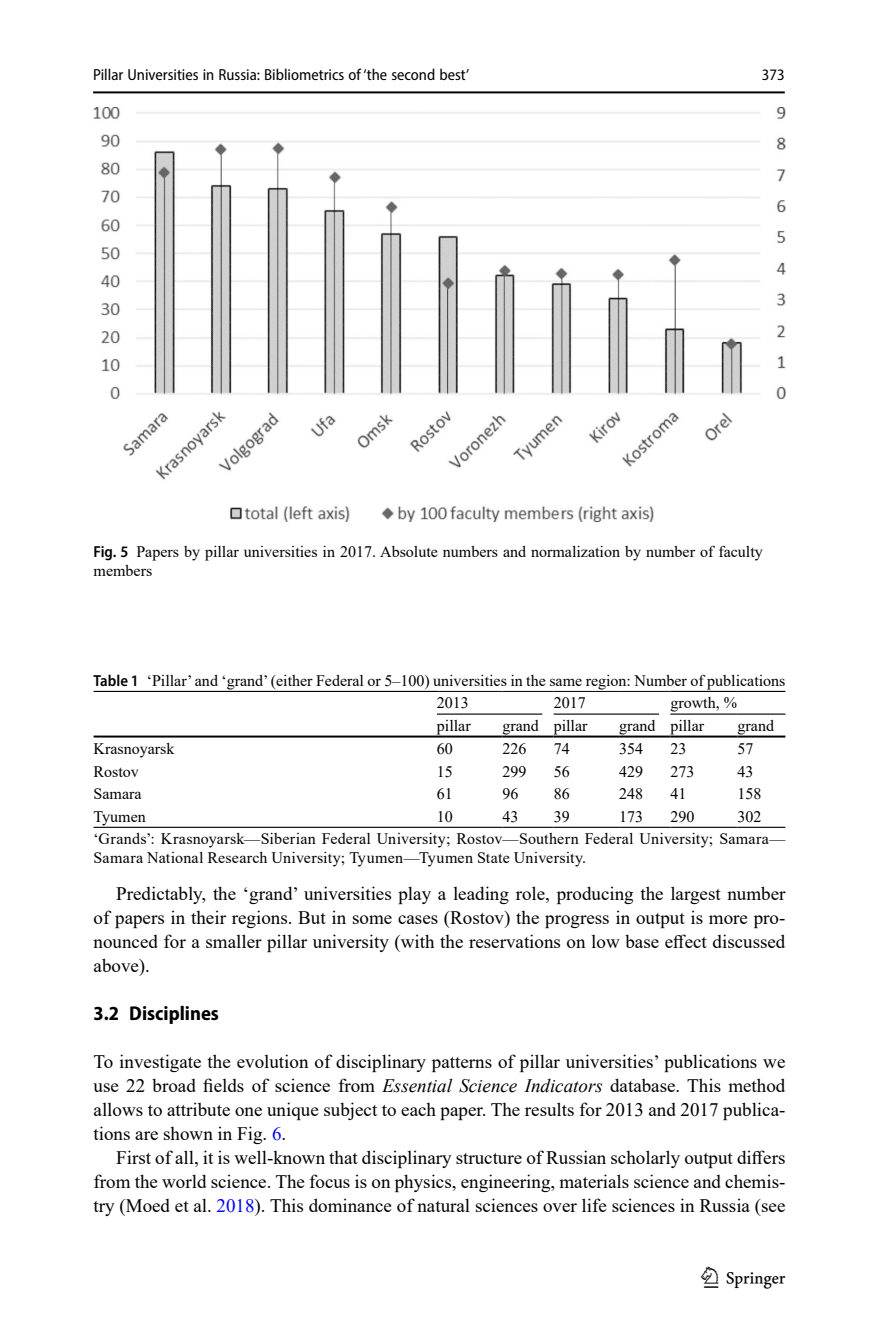
<style>
.page{position:relative;width:879px;height:1333px;background:#fff}
.page>*{position:absolute;margin:0;border:0;box-sizing:border-box;transform-origin:0 0}
.t1{font:30px "Springnew";color:#000}
.Head_2{font:700 semi-condensed 20px "Myriad Pro";color:#000}
.Body_Text_Indent{font:19px/24px "Times New Roman";color:#000;text-align:justify}
.Body_Text{font:19px/24px "Times New Roman";color:#000;text-align:justify}
.Table_Footnote{font:16px/18.4px "Times New Roman";letter-spacing:.015em;color:#000}
.Table_Caption{font:16px "Times New Roman";color:#000}
.Figure_Caption{font:16px/18.4px "Times New Roman";color:#000}
.Table_Body{font:16px "Times New Roman";color:#000}
.t2{font:semi-condensed 16px "Myriad Pro";color:#000}
.Table_Head{font:16px "Times New Roman";color:#000}
.Table_Head_Bridge_Ru{font:16px "Times New Roman";color:#000}
.s1{font-family:"Myriad Pro";font-weight:600;font-stretch:semi-condensed}
.s2{font-style:italic}
.s3{color:#00f}
</style>
<div class="page">
<hr style="left:93px;top:91px;width:692px;height:2px;background:#000">
<hr style="left:94px;top:735px;width:343px;height:2px;background:#000">
<hr style="left:94px;top:690px;width:343px;height:2px;background:#000">
<hr style="left:670px;top:690px;width:67px;height:2px;background:#000">
<hr style="left:737px;top:690px;width:48px;height:2px;background:#000">
<hr style="left:437px;top:735px;width:65px;height:2px;background:#000">
<hr style="left:502px;top:735px;width:52px;height:2px;background:#000">
<hr style="left:554px;top:735px;width:65px;height:2px;background:#000">
<hr style="left:619px;top:735px;width:51px;height:2px;background:#000">
<hr style="left:670px;top:713px;width:67px;height:1px;background:#000">
<hr style="left:670px;top:735px;width:67px;height:2px;background:#000">
<hr style="left:737px;top:713px;width:48px;height:1px;background:#000">
<hr style="left:737px;top:735px;width:48px;height:2px;background:#000">
<hr style="left:437px;top:826px;width:65px;height:1px;background:#000">
<hr style="left:502px;top:826px;width:52px;height:1px;background:#000">
<hr style="left:554px;top:826px;width:65px;height:1px;background:#000">
<hr style="left:619px;top:826px;width:51px;height:1px;background:#000">
<hr style="left:670px;top:826px;width:67px;height:1px;background:#000">
<hr style="left:737px;top:826px;width:48px;height:1px;background:#000">
<hr style="left:94px;top:826px;width:343px;height:1px;background:#000">
<hr style="left:437px;top:691px;width:65px;height:1px;background:#000">
<hr style="left:502px;top:691px;width:52px;height:1px;background:#000">
<hr style="left:554px;top:691px;width:65px;height:1px;background:#000">
<hr style="left:619px;top:691px;width:51px;height:1px;background:#000">
<hr style="left:437px;top:713px;width:105px;height:1px;background:#000">
<hr style="left:554px;top:713px;width:105px;height:1px;background:#000">
<img style="left:94px;top:108px;width:691px;height:413px">
<p class="t2" style="left:93px;top:65px;width:378px">Pillar Universities in Russia: Bibliometrics of ‘the second best’</p>
<p class="t2" style="left:762px;top:65px;width:24px">373</p>
<p class="Figure_Caption" style="left:94px;top:542px;width:671px"><span class="s1">Fig. 5</span> Papers by pillar universities in 2017. Absolute numbers and normalization by number of faculty members</p>
<p class="Table_Caption" style="left:94px;top:669px;width:693px"><span class="s1">Table 1</span> ‘Pillar’ and ‘grand’ (either Federal or 5–100) universities in the same region: Number of publications</p>
<p class="Table_Head_Bridge_Ru" style="left:437px;top:691px;width:33px">2013</p>
<p class="Table_Head_Bridge_Ru" style="left:554px;top:691px;width:33px">2017</p>
<p class="Table_Head" style="left:670px;top:691px;width:68px">growth, %</p>
<p class="Table_Head" style="left:437px;top:714px;width:35px">pillar</p>
<p class="Table_Head" style="left:502px;top:714px;width:38px">grand</p>
<p class="Table_Head" style="left:554px;top:714px;width:35px">pillar</p>
<p class="Table_Head" style="left:619px;top:714px;width:38px">grand</p>
<p class="Table_Head" style="left:670px;top:714px;width:35px">pillar</p>
<p class="Table_Head" style="left:737px;top:714px;width:38px">grand</p>
<p class="Table_Body" style="left:94px;top:737px;width:82px">Krasnoyarsk</p>
<p class="Table_Body" style="left:437px;top:737px;width:17px">60</p>
<p class="Table_Body" style="left:502px;top:737px;width:25px">226</p>
<p class="Table_Body" style="left:554px;top:737px;width:17px">74</p>
<p class="Table_Body" style="left:619px;top:737px;width:25px">354</p>
<p class="Table_Body" style="left:670px;top:737px;width:17px">23</p>
<p class="Table_Body" style="left:737px;top:737px;width:17px">57</p>
<p class="Table_Body" style="left:94px;top:760px;width:47px">Rostov</p>
<p class="Table_Body" style="left:437px;top:760px;width:17px">15</p>
<p class="Table_Body" style="left:502px;top:760px;width:25px">299</p>
<p class="Table_Body" style="left:554px;top:760px;width:17px">56</p>
<p class="Table_Body" style="left:619px;top:760px;width:25px">429</p>
<p class="Table_Body" style="left:670px;top:760px;width:25px">273</p>
<p class="Table_Body" style="left:737px;top:760px;width:17px">43</p>
<p class="Table_Body" style="left:94px;top:782px;width:49px">Samara</p>
<p class="Table_Body" style="left:437px;top:782px;width:17px">61</p>
<p class="Table_Body" style="left:502px;top:782px;width:17px">96</p>
<p class="Table_Body" style="left:554px;top:782px;width:17px">86</p>
<p class="Table_Body" style="left:619px;top:782px;width:25px">248</p>
<p class="Table_Body" style="left:670px;top:782px;width:17px">41</p>
<p class="Table_Body" style="left:737px;top:782px;width:25px">158</p>
<p class="Table_Body" style="left:94px;top:805px;width:54px">Tyumen</p>
<p class="Table_Body" style="left:437px;top:805px;width:17px">10</p>
<p class="Table_Body" style="left:502px;top:805px;width:17px">43</p>
<p class="Table_Body" style="left:554px;top:805px;width:17px">39</p>
<p class="Table_Body" style="left:619px;top:805px;width:25px">173</p>
<p class="Table_Body" style="left:670px;top:805px;width:25px">290</p>
<p class="Table_Body" style="left:737px;top:805px;width:25px">302</p>
<p class="Table_Footnote" style="left:94px;top:829px;width:693px">‘Grands’: Krasnoyarsk—Siberian Federal University; Rostov—Southern Federal University; Samara—<br>Samara National Research University; Tyumen—Tyumen State University.</p>
<p class="Body_Text_Indent" style="left:94px;top:881px;width:693px;text-indent:23px">Predictably, the ‘grand’ universities play a leading role, producing the largest number of papers in their regions. But in some cases (Rostov) the progress in output is more pro&shy;nounced for a smaller pillar university (with the reservations on low base effect discussed above).</p>
<p class="Head_2" style="left:94px;top:1000px;width:127px">3.2 Disciplines</p>
<p class="Body_Text" style="left:94px;top:1049px;width:693px">To investigate the evolution of disciplinary patterns of pillar universities’ publications we use 22 broad fields of science from <span class="s2">Essential Science Indicators</span> database. This method allows to attribute one unique subject to each paper. The results for 2013 and 2017 publica&shy;tions are shown in Fig. <span class="s3">6</span>.</p>
<p class="Body_Text_Indent" style="left:94px;top:1145px;width:693px;text-indent:23px">First of all, it is well-known that disciplinary structure of Russian scholarly output differs from the world science. The focus is on physics, engineering, materials science and chemis&shy;try (Moed et al. <span class="s3">2018</span>). This dominance of natural sciences over life sciences in Russia (see</p>
<h1 class="t1" style="left:704px;top:1260px;width:83px">1 3</h1>
</div>
